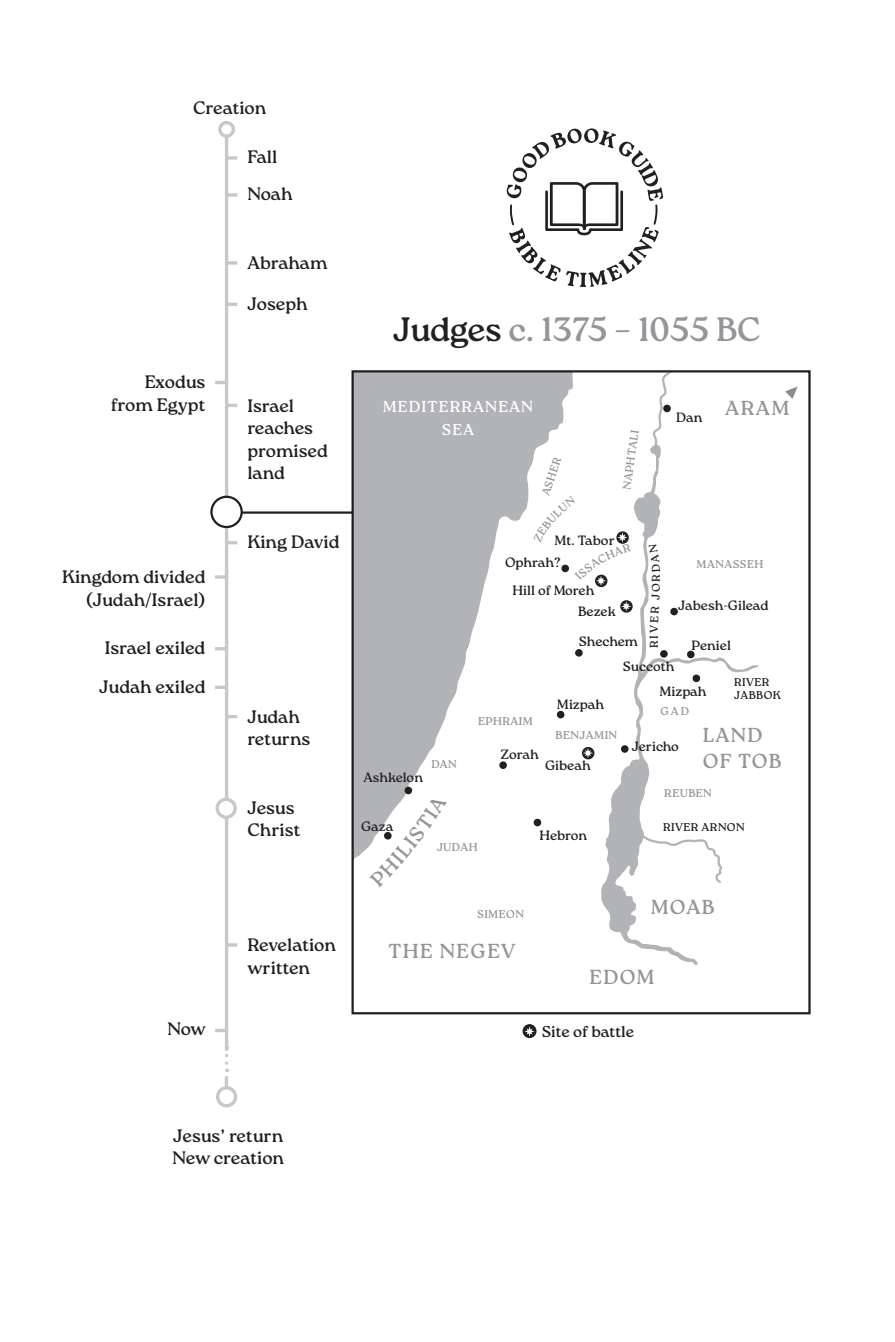
<style>
.page{position:relative;width:895px;height:1342px;background:#fff}
.page>*{position:absolute;margin:0;border:0;box-sizing:border-box;transform-origin:0 0}
.t1{font:33.75px "Roca";letter-spacing:-.01em;color:#939598}
.t2{font:20.25px/25.7px "Roca";letter-spacing:.07em;color:#939598}
.t3{font:18px/22.5px "Roca";color:#231f20}
.t4{font:15.75px/22.5px "Roca";letter-spacing:.07em;color:#fff;text-align:center}
.t5{font:15.75px "Roca";color:#231f20}
.t6{font:13.5px "Roca";color:#231f20}
.t7{font:11.25px "Roca";letter-spacing:.04em;color:#939598}
.t8{font:11.25px/13.5px "Roca";letter-spacing:.04em;color:#231f20}
.s1{color:#231f20}
</style>
<div class="page">
<hr style="left:225px;top:136px;width:3px;height:913px;background:#c7c8ca">
<div style="left:218px;top:121px;width:17px;height:17px;border:3px solid #c7c8ca;border-radius:50%"></div>
<hr style="left:242px;top:511px;width:198px;height:3px;background:#231f20">
<div style="left:211px;top:497px;width:31px;height:30px;background:#fff;border-radius:50%"></div>
<div style="left:210px;top:496px;width:33px;height:32px;border:2px solid #231f20;border-radius:50%"></div>
<svg style="left:225px;top:1055px;width:3px;height:17px"></svg>
<svg style="left:217px;top:799px;width:18px;height:18px"></svg>
<div style="left:215px;top:797px;width:22px;height:22px;border:3px solid #c7c8ca;border-radius:50%"></div>
<div style="left:216px;top:1086px;width:21px;height:21px;border:3px solid #c7c8ca;border-radius:50%"></div>
<svg style="left:228px;top:156px;width:7px;height:4px"></svg>
<svg style="left:217px;top:381px;width:7px;height:3px"></svg>
<svg style="left:217px;top:647px;width:7px;height:3px"></svg>
<svg style="left:217px;top:685px;width:7px;height:4px"></svg>
<svg style="left:217px;top:1029px;width:8px;height:3px"></svg>
<svg style="left:225px;top:1078px;width:3px;height:9px"></svg>
<svg style="left:228px;top:261px;width:7px;height:4px"></svg>
<svg style="left:228px;top:193px;width:7px;height:4px"></svg>
<svg style="left:228px;top:404px;width:7px;height:3px"></svg>
<svg style="left:228px;top:303px;width:7px;height:3px"></svg>
<svg style="left:228px;top:541px;width:7px;height:3px"></svg>
<svg style="left:228px;top:715px;width:7px;height:3px"></svg>
<svg style="left:228px;top:943px;width:7px;height:3px"></svg>
<svg style="left:506px;top:128px;width:157px;height:159px"></svg>
<svg style="left:350px;top:370px;width:461px;height:645px"></svg>
<svg style="left:522px;top:1024px;width:14px;height:14px"></svg>
<svg style="left:524px;top:1026px;width:10px;height:10px"></svg>
<div style="left:557px;top:711px;width:7px;height:7px;border:2px solid #231f20;border-radius:50%"></div>
<svg style="left:217px;top:575px;width:7px;height:4px"></svg>
<svg style="left:369px;top:788px;width:78px;height:99px"></svg>
<svg style="left:649px;top:606px;width:10px;height:32px"></svg>
<svg style="left:649px;top:544px;width:11px;height:56px"></svg>
<svg style="left:533px;top:496px;width:98px;height:90px"></svg>
<p class="t3" style="left:193px;top:98px;width:75px">Creation</p>
<p class="t3" style="left:247px;top:140px;width:47px;line-height:37.4px">Fall<br>Noah</p>
<p class="t3" style="left:111px;top:373px;width:96px;text-align:right">Exodus from Egypt</p>
<p class="t3" style="left:62px;top:568px;width:145px;text-align:right">Kingdom divided (Judah/Israel)</p>
<p class="t3" style="left:99px;top:630px;width:108px;line-height:39.6px;text-align:center">Israel exiled<br>Judah exiled</p>
<p class="t3" style="left:167px;top:1019px;width:40px">Now</p>
<p class="t3" style="left:247px;top:254px;width:81px">Abraham</p>
<p class="t3" style="left:247px;top:295px;width:62px">Joseph</p>
<p class="t3" style="left:247px;top:396px;width:82px">Israel reaches promised land</p>
<p class="t3" style="left:247px;top:532px;width:93px">King David</p>
<p class="t3" style="left:247px;top:707px;width:64px">Judah returns</p>
<p class="t3" style="left:247px;top:798px;width:54px">Jesus<br>Christ</p>
<p class="t3" style="left:247px;top:936px;width:90px">Revelation written</p>
<h1 class="t1" style="left:393px;top:309px;width:368px"><span class="s1">Judges</span> c. 1375 – 1055 BC</h1>
<p class="t4" style="left:383px;top:397px;width:152px">MEDITERRANEAN<br>SEA</p>
<p class="t7" style="left:539px;top:493px;width:41px;rotate:-72deg">ASHER</p>
<p class="t7" style="left:620px;top:489px;width:61px;rotate:-82deg">NAPHTALI</p>
<p class="t6" style="left:554px;top:532px;width:62px">Mt. Tabor</p>
<p class="t6" style="left:505px;top:554px;width:57px">Ophrah?</p>
<p class="t6" style="left:512px;top:582px;width:83px">Hill of Moreh</p>
<p class="t6" style="left:578px;top:603px;width:39px">Bezek</p>
<p class="t6" style="left:579px;top:634px;width:61px">Shechem</p>
<p class="t8" style="left:648px;top:648px;width:9px;rotate:-90deg">R</p>
<p class="t6" style="left:676px;top:410px;width:28px">Dan</p>
<p class="t2" style="left:725px;top:397px;width:66px">ARAM</p>
<p class="t7" style="left:696px;top:557px;width:68px">MANASSEH</p>
<p class="t6" style="left:678px;top:597px;width:92px">Jabesh-Gilead</p>
<p class="t6" style="left:691px;top:637px;width:41px">Peniel</p>
<p class="t6" style="left:363px;top:770px;width:61px">Ashkelon</p>
<p class="t7" style="left:431px;top:757px;width:27px">DAN</p>
<p class="t7" style="left:478px;top:715px;width:56px">EPHRAIM</p>
<p class="t6" style="left:557px;top:696px;width:49px">Mizpah</p>
<p class="t6" style="left:622px;top:658px;width:53px">Succoth</p>
<p class="t6" style="left:659px;top:683px;width:49px">Mizpah</p>
<p class="t7" style="left:660px;top:705px;width:30px">GAD</p>
<p class="t8" style="left:734px;top:677px;width:48px">RIVER<br>JABBOK</p>
<p class="t6" style="left:500px;top:746px;width:40px">Zorah</p>
<p class="t7" style="left:555px;top:728px;width:63px">BENJAMIN</p>
<p class="t6" style="left:545px;top:758px;width:47px">Gibeah</p>
<p class="t6" style="left:631px;top:738px;width:49px">Jericho</p>
<p class="t2" style="left:702px;top:724px;width:80px">LAND<br>OF TOB</p>
<p class="t7" style="left:664px;top:786px;width:49px">REUBEN</p>
<p class="t6" style="left:361px;top:818px;width:34px">Gaza</p>
<p class="t7" style="left:437px;top:840px;width:42px">JUDAH</p>
<p class="t6" style="left:539px;top:828px;width:49px">Hebron</p>
<p class="t8" style="left:663px;top:821px;width:83px">RIVER ARNON</p>
<p class="t7" style="left:477px;top:907px;width:48px">SIMEON</p>
<p class="t2" style="left:651px;top:896px;width:65px">MOAB</p>
<p class="t2" style="left:388px;top:941px;width:129px">THE NEGEV</p>
<p class="t2" style="left:589px;top:967px;width:67px">EDOM</p>
<p class="t5" style="left:541px;top:1022px;width:94px">Site of battle</p>
<p class="t3" style="left:172px;top:1126px;width:113px">Jesus’ return<br>New creation</p>
</div>
